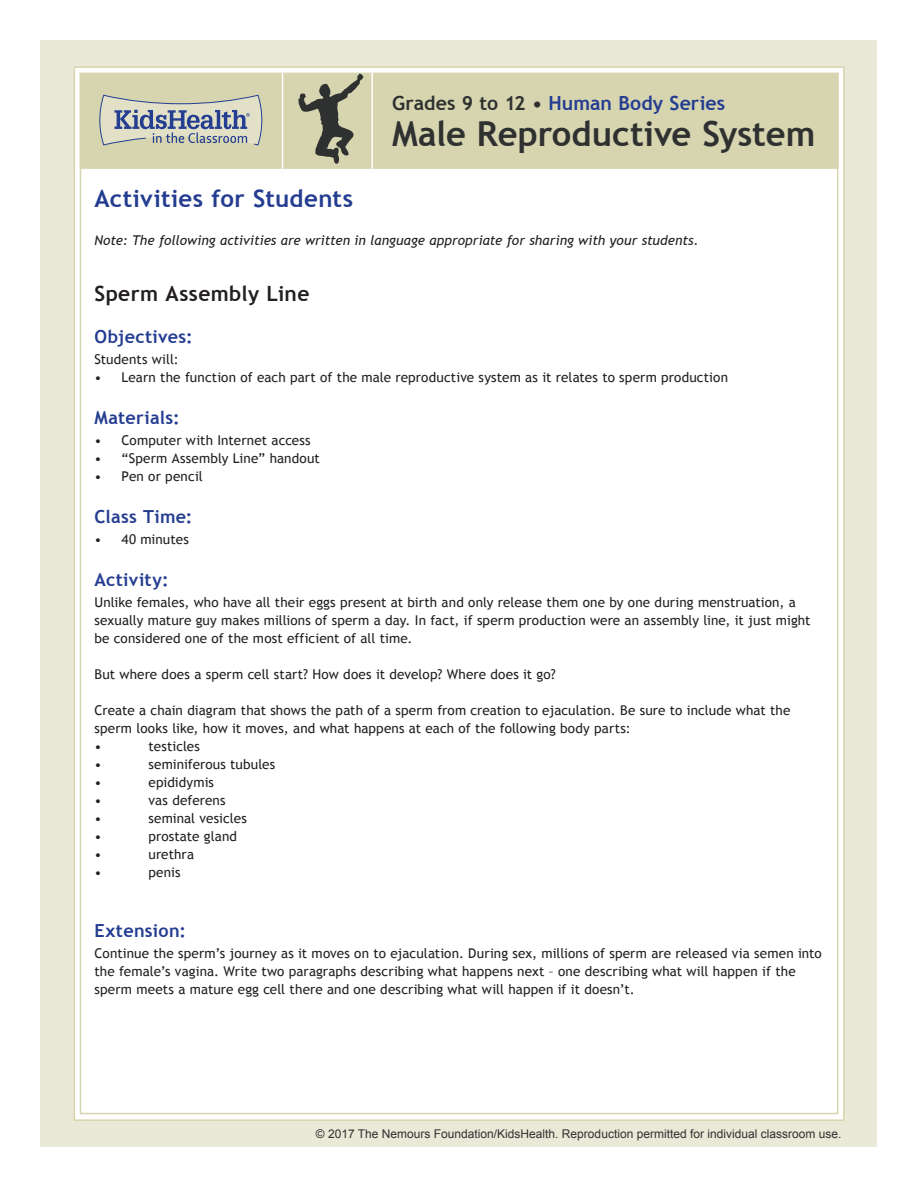
<style>
.page{position:relative;width:918px;height:1188px;background:#fff}
.page>*{position:absolute;margin:0;border:0;box-sizing:border-box;transform-origin:0 0}
.Lesson_Header{font:700 34.5px "Trebuchet MS";color:#2f3130}
.t1{font:700 24px "Trebuchet MS";letter-spacing:.015em;color:#243d91}
.t2{font:700 21px "Trebuchet MS";letter-spacing:.02em;color:#231f20}
.Lesson_Header-2{font:700 19.5px "Trebuchet MS";letter-spacing:.005em;color:#243d91}
.t3{font:700 18px "Trebuchet MS";letter-spacing:.02em;color:#243d91}
.Basic_Bulleted_List{font:13.5px/18px "Trebuchet MS";letter-spacing:.01em;color:#231f20}
.t4{font:italic 13.5px "Trebuchet MS";letter-spacing:.005em;color:#231f20}
.t5{font:12px "Arial";color:#2f3130}
.s1{color:#2f3130}
</style>
<div class="page">
<div style="left:40px;top:40px;width:838px;height:1108px;background:#eae9d8"></div>
<div style="left:74px;top:67px;width:770px;height:1053px;background:#fff"></div>
<div style="left:81px;top:74px;width:757px;height:94px;background:#d6d5b0"></div>
<div style="left:80px;top:73px;width:759px;height:96px;border:2px solid #d6d5b0"></div>
<svg style="left:99px;top:94px;width:164px;height:52px"></svg>
<hr style="left:371px;top:73px;width:2px;height:96px;background:#fff">
<hr style="left:282px;top:73px;width:1px;height:96px;background:#fff">
<svg style="left:298px;top:74px;width:65px;height:90px"></svg>
<p class="Lesson_Header-2" style="left:392px;top:91px;width:335px"><span class="s1">Grades 9 to 12 •</span> Human Body Series</p>
<p class="Lesson_Header" style="left:392px;top:112px;width:425px">Male Reproductive System</p>
<p class="t1" style="left:94px;top:183px;width:260px">Activities for Students</p>
<p class="t4" style="left:94px;top:232px;width:606px">Note: The following activities are written in language appropriate for sharing with your students.</p>
<p class="t2" style="left:94px;top:281px;width:216px">Sperm Assembly Line</p>
<p class="t3" style="left:94px;top:326px;width:100px">Objectives:</p>
<p class="Basic_Bulleted_List" style="left:94px;top:351px;width:86px">Students will:</p>
<p class="Basic_Bulleted_List" style="left:94px;top:369px;width:635px">• Learn the function of each part of the male reproductive system as it relates to sperm production</p>
<p class="t3" style="left:94px;top:407px;width:87px">Materials:</p>
<p class="Basic_Bulleted_List" style="left:94px;top:432px;width:218px">• Computer with Internet access</p>
<p class="Basic_Bulleted_List" style="left:94px;top:450px;width:227px">• “Sperm Assembly Line” handout</p>
<p class="Basic_Bulleted_List" style="left:94px;top:468px;width:110px">• Pen or pencil</p>
<p class="t3" style="left:94px;top:506px;width:100px">Class Time:</p>
<p class="Basic_Bulleted_List" style="left:94px;top:531px;width:96px">• 40 minutes</p>
<p class="t3" style="left:94px;top:569px;width:76px">Activity:</p>
<p class="Basic_Bulleted_List" style="left:94px;top:594px;width:718px">Unlike females, who have all their eggs present at birth and only release them one by one during menstruation, a sexually mature guy makes millions of sperm a day. In fact, if sperm production were an assembly line, it just might be considered one of the most efficient of all time.</p>
<p class="Basic_Bulleted_List" style="left:94px;top:666px;width:463px">But where does a sperm cell start? How does it develop? Where does it go?</p>
<p class="Basic_Bulleted_List" style="left:94px;top:702px;width:698px">Create a chain diagram that shows the path of a sperm from creation to ejaculation. Be sure to include what the sperm looks like, how it moves, and what happens at each of the following body parts:</p>
<p class="Basic_Bulleted_List" style="left:94px;top:738px;width:9px">•</p>
<p class="Basic_Bulleted_List" style="left:148px;top:738px;width:53px">testicles</p>
<p class="Basic_Bulleted_List" style="left:94px;top:756px;width:9px">•</p>
<p class="Basic_Bulleted_List" style="left:148px;top:756px;width:128px">seminiferous tubules</p>
<p class="Basic_Bulleted_List" style="left:94px;top:774px;width:9px">•</p>
<p class="Basic_Bulleted_List" style="left:148px;top:774px;width:67px">epididymis</p>
<p class="Basic_Bulleted_List" style="left:94px;top:792px;width:9px">•</p>
<p class="Basic_Bulleted_List" style="left:148px;top:792px;width:79px">vas deferens</p>
<p class="Basic_Bulleted_List" style="left:94px;top:810px;width:9px">•</p>
<p class="Basic_Bulleted_List" style="left:148px;top:810px;width:100px">seminal vesicles</p>
<p class="Basic_Bulleted_List" style="left:94px;top:828px;width:9px">•</p>
<p class="Basic_Bulleted_List" style="left:148px;top:828px;width:90px">prostate gland</p>
<p class="Basic_Bulleted_List" style="left:94px;top:846px;width:9px">•</p>
<p class="Basic_Bulleted_List" style="left:148px;top:846px;width:47px">urethra</p>
<p class="Basic_Bulleted_List" style="left:94px;top:864px;width:9px">•</p>
<p class="Basic_Bulleted_List" style="left:148px;top:864px;width:33px">penis</p>
<p class="t3" style="left:94px;top:920px;width:93px">Extension:</p>
<p class="Basic_Bulleted_List" style="left:94px;top:945px;width:729px">Continue the sperm’s journey as it moves on to ejaculation. During sex, millions of sperm are released via semen into the female’s vagina. Write two paragraphs describing what happens next – one describing what will happen if the sperm meets a mature egg cell there and one describing what will happen if it doesn’t.</p>
<p class="t5" style="left:316px;top:1126px;width:527px">© 2017 The Nemours Foundation/KidsHealth. Reproduction permitted for individual classroom use.</p>
</div>
